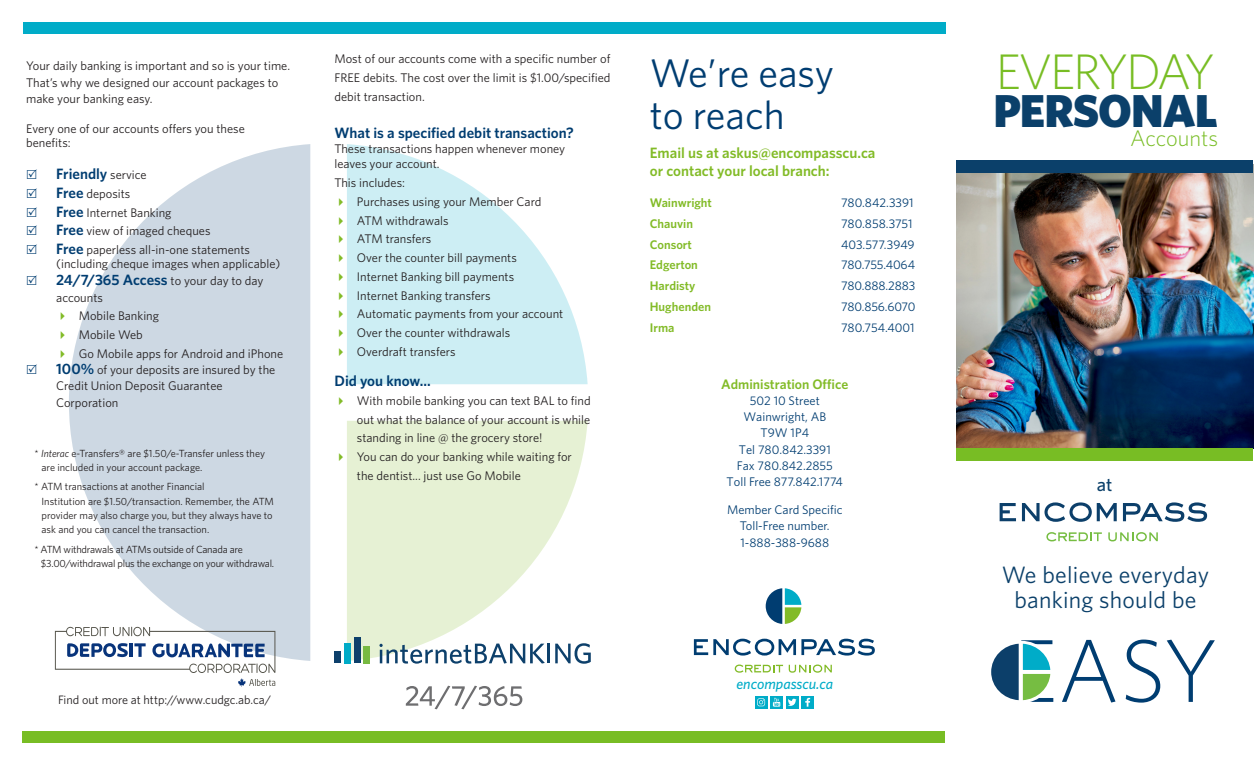
<style>
.page{position:relative;width:1260px;height:765px;background:#fff}
.page>*{position:absolute;margin:0;border:0;box-sizing:border-box;transform-origin:0 0}
.BodyHead2{font:300 89.38px "Whitney";color:#003d71}
.BodyHead2-2{font:300 50px "Whitney";letter-spacing:-.05em;color:#78bd24}
.BodyHead2-3{font:900 46.25px "Whitney";letter-spacing:-.02em;color:#0b406a}
.Head{font:40px/42.5px "Whitney";color:#003d71}
.t1{font:23.75px/25px "Whitney";letter-spacing:.01em;color:#0b406a;text-align:center}
.BodyHead2-4{font:300 22.5px "Whitney";color:#78bd24}
.t2{font:500 18.75px "Whitney";color:#0b406a}
.t3{font:600 15px "Whitney";color:#003d71}
.Subhead{font:600 15px/17.5px "Whitney";color:#82bb27}
.t4{font:italic 500 15px "Whitney";color:#00acc8}
.BodyHead2-5{font:600 13.75px "Whitney";color:#82bb27}
.t5{font:12.5px/18.8px "Whitney";color:#231f20}
.Body2{font:12.5px/16.2px "Whitney";color:#003d71;text-align:center}
.t6{font:600 12.5px "Whitney";color:#82bb27}
.t7{font:12.25px "Whitney";color:#231f20}
.t8{font:10.38px/14.2px "Whitney";color:#231f20}
.t9{font:10.38px "Whitney";letter-spacing:-.02em;color:#231f20}
.s1{font-weight:400;font-size:12.5px;color:#231f20}
.s2{font-weight:600;font-size:15px;color:#003d71}
.s3{color:#82bb27}
.s4{font-style:italic}
</style>
<div class="page">
<svg style="left:347px;top:144px;width:241px;height:240px;fill:#cdeef4"></svg>
<svg style="left:69px;top:144px;width:241px;height:517px;fill:#cdd8e3"></svg>
<svg style="left:347px;top:421px;width:241px;height:240px;fill:#e6f1d4"></svg>
<div style="left:22px;top:731px;width:923px;height:11px;background:#78bd24"></div>
<svg style="left:1000px;top:503px;width:16px;height:18px"></svg>
<svg style="left:1022px;top:502px;width:95px;height:20px"></svg>
<svg style="left:1123px;top:502px;width:84px;height:20px"></svg>
<svg style="left:1046px;top:532px;width:56px;height:9px"></svg>
<svg style="left:1108px;top:532px;width:50px;height:9px"></svg>
<img style="left:957px;top:173px;width:296px;height:275px">
<div style="left:957px;top:448px;width:296px;height:13px;background:#78bd24"></div>
<div style="left:957px;top:161px;width:296px;height:12px;background:#0b406a"></div>
<svg style="left:991px;top:644px;width:59px;height:56px"></svg>
<div style="left:23px;top:22px;width:923px;height:12px;background:#00acc8"></div>
<svg style="left:55px;top:627px;width:220px;height:59px"></svg>
<div style="left:334px;top:652px;width:7px;height:11px;background:#0d406b"></div>
<div style="left:344px;top:643px;width:7px;height:20px;background:#00abc7"></div>
<div style="left:354px;top:637px;width:6px;height:26px;background:#0d406b"></div>
<div style="left:363px;top:646px;width:7px;height:17px;background:#78ba42"></div>
<svg style="left:379px;top:643px;width:212px;height:21px"></svg>
<svg style="left:406px;top:686px;width:116px;height:23px"></svg>
<svg style="left:694px;top:639px;width:181px;height:17px"></svg>
<svg style="left:735px;top:665px;width:48px;height:8px"></svg>
<svg style="left:789px;top:665px;width:43px;height:8px"></svg>
<svg style="left:766px;top:588px;width:35px;height:36px"></svg>
<svg style="left:770px;top:696px;width:13px;height:13px"></svg>
<svg style="left:773px;top:698px;width:7px;height:9px"></svg>
<div style="left:786px;top:696px;width:12px;height:13px;background:#00acc8"></div>
<svg style="left:788px;top:699px;width:9px;height:7px"></svg>
<div style="left:801px;top:696px;width:13px;height:13px;background:#00acc8"></div>
<svg style="left:805px;top:698px;width:5px;height:9px"></svg>
<svg style="left:755px;top:696px;width:12px;height:13px"></svg>
<svg style="left:757px;top:698px;width:8px;height:8px"></svg>
<p class="t5" style="left:26px;top:58px;width:265px;line-height:16.2px">Your daily banking is important and so is your time.<br>That’s why we designed our account packages to make your banking easy.</p>
<p class="t5" style="left:26px;top:121px;width:220px;line-height:13.8px">Every one of our accounts offers you these benefits:</p>
<p class="t3" style="left:56px;top:164px;width:92px">Friendly <span class="s1">service</span></p>
<p class="t5" style="left:56px;top:184px;width:76px"><span class="s2">Free</span> deposits</p>
<p class="t5" style="left:56px;top:203px;width:117px"><span class="s2">Free</span> Internet Banking</p>
<p class="t5" style="left:56px;top:221px;width:156px"><span class="s2">Free</span> view of imaged cheques</p>
<p class="t5" style="left:56px;top:243px;width:226px;line-height:13.8px"><span class="s2">Free</span> paperless all-in-one statements (including cheque images when applicable)</p>
<p class="t3" style="left:56px;top:270px;width:209px">24/7/365 Access <span class="s1">to your day to day</span></p>
<p class="t5" style="left:56px;top:288px;width:48px">accounts</p>
<p class="t5" style="left:56px;top:306px;width:104px"><span class="s3">✔</span> Mobile Banking</p>
<p class="t5" style="left:56px;top:325px;width:88px"><span class="s3">✔</span> Mobile Web</p>
<p class="t5" style="left:56px;top:344px;width:229px"><span class="s3">✔</span> Go Mobile apps for Android and iPhone</p>
<p class="t5" style="left:56px;top:361px;width:221px;line-height:16.2px"><span class="s2">100%</span> of your deposits are insured by the<br>Credit Union Deposit Guarantee<br>Corporation</p>
<p class="t8" style="left:35px;top:446px;width:232px">* <span class="s4">Interac</span> e-Transfers® are $1.50/e-Transfer unless they</p>
<p class="t8" style="left:42px;top:460px;width:162px">are included in your account package.</p>
<p class="t8" style="left:42px;top:479px;width:234px;text-indent:-7px">* ATM transactions at another Financial<br>Institution are $1.50/transaction. Remember, the ATM</p>
<p class="t8" style="left:42px;top:508px;width:233px">provider may also charge you, but they always have to</p>
<p class="t8" style="left:42px;top:522px;width:169px">ask and you can cancel the transaction.</p>
<p class="t9" style="left:35px;top:542px;width:210px">* ATM withdrawals at ATMs outside of Canada are</p>
<p class="t9" style="left:41px;top:556px;width:235px">$3.00/withdrawal plus the exchange on your withdrawal.</p>
<p class="t7" style="left:58px;top:691px;width:215px">Find out more at http://www.cudgc.ab.ca/</p>
<p class="t5" style="left:334px;top:49px;width:278px;text-align:justify">Most of our accounts come with a specific number of FREE debits. The cost over the limit is $1.00/specified debit transaction.</p>
<p class="t3" style="left:334px;top:123px;width:241px">What is a specified debit transaction?</p>
<p class="t5" style="left:334px;top:139px;width:232px">These transactions happen whenever money</p>
<p class="t5" style="left:334px;top:154px;width:107px">leaves your account.</p>
<p class="t5" style="left:334px;top:173px;width:72px">This includes:</p>
<p class="t5" style="left:334px;top:192px;width:208px"><span class="s3">✔</span> Purchases using your Member Card</p>
<p class="t5" style="left:334px;top:211px;width:116px"><span class="s3">✔</span> ATM withdrawals</p>
<p class="t5" style="left:334px;top:229px;width:98px"><span class="s3">✔</span> ATM transfers</p>
<p class="t5" style="left:334px;top:248px;width:184px"><span class="s3">✔</span> Over the counter bill payments</p>
<p class="t5" style="left:334px;top:267px;width:181px"><span class="s3">✔</span> Internet Banking bill payments</p>
<p class="t5" style="left:334px;top:286px;width:158px"><span class="s3">✔</span> Internet Banking transfers</p>
<p class="t5" style="left:334px;top:304px;width:230px"><span class="s3">✔</span> Automatic payments from your account</p>
<p class="t5" style="left:334px;top:323px;width:177px"><span class="s3">✔</span> Over the counter withdrawals</p>
<p class="t5" style="left:334px;top:342px;width:123px"><span class="s3">✔</span> Overdraft transfers</p>
<p class="t3" style="left:334px;top:371px;width:98px">Did you know...</p>
<p class="t5" style="left:357px;top:391px;width:235px;text-align:justify;text-indent:-22px"><span class="s3">✔</span> With mobile banking you can text BAL to find out what the balance of your account is while standing in line @ the grocery store!</p>
<p class="t5" style="left:357px;top:447px;width:216px;text-indent:-22px"><span class="s3">✔</span> You can do your banking while waiting for the dentist... just use Go Mobile</p>
<p class="Head" style="left:650px;top:51px;width:186px">We’re easy to reach</p>
<p class="Subhead" style="left:650px;top:144px;width:227px">Email us at askus@encompasscu.ca or contact your local branch:</p>
<p class="t6" style="left:650px;top:194px;width:64px">Wainwright</p>
<p class="Body2" style="left:841px;top:194px;width:74px">780.842.3391</p>
<p class="t6" style="left:650px;top:215px;width:45px">Chauvin</p>
<p class="Body2" style="left:841px;top:215px;width:73px">780.858.3751</p>
<p class="t6" style="left:650px;top:236px;width:44px">Consort</p>
<p class="Body2" style="left:841px;top:236px;width:75px">403.577.3949</p>
<p class="t6" style="left:650px;top:257px;width:50px">Edgerton</p>
<p class="Body2" style="left:841px;top:256px;width:76px">780.755.4064</p>
<p class="t6" style="left:650px;top:277px;width:47px">Hardisty</p>
<p class="Body2" style="left:841px;top:277px;width:76px">780.888.2883</p>
<p class="t6" style="left:650px;top:298px;width:63px">Hughenden</p>
<p class="Body2" style="left:841px;top:298px;width:76px">780.856.6070</p>
<p class="t6" style="left:650px;top:319px;width:26px">Irma</p>
<p class="Body2" style="left:841px;top:319px;width:75px">780.754.4001</p>
<p class="BodyHead2-5" style="left:721px;top:375px;width:129px">Administration Office</p>
<p class="Body2" style="left:737px;top:392px;width:98px">502 10 Street<br>Wainwright, AB<br>T9W 1P4<br>Tel 780.842.3391<br>Fax 780.842.2855</p>
<p class="Body2" style="left:727px;top:473px;width:118px">Toll Free 877.842.1774</p>
<p class="Body2" style="left:727px;top:501px;width:117px">Member Card Specific</p>
<p class="Body2" style="left:740px;top:518px;width:91px">Toll-Free number.</p>
<p class="Body2" style="left:740px;top:534px;width:90px">1-888-388-9688</p>
<p class="t4" style="left:737px;top:674px;width:98px">encompasscu.ca</p>
<p class="BodyHead2-2" style="left:996px;top:38px;width:221px">EVERYDAY</p>
<p class="BodyHead2-3" style="left:993px;top:80px;width:226px">PERSONAL</p>
<p class="BodyHead2-4" style="left:1130px;top:124px;width:90px">Accounts</p>
<p class="t2" style="left:1097px;top:472px;width:17px">at</p>
<p class="t1" style="left:1002px;top:562px;width:209px">We believe everyday banking should be</p>
<p class="BodyHead2" style="left:1012px;top:611px;width:208px">EASY</p>
</div>
